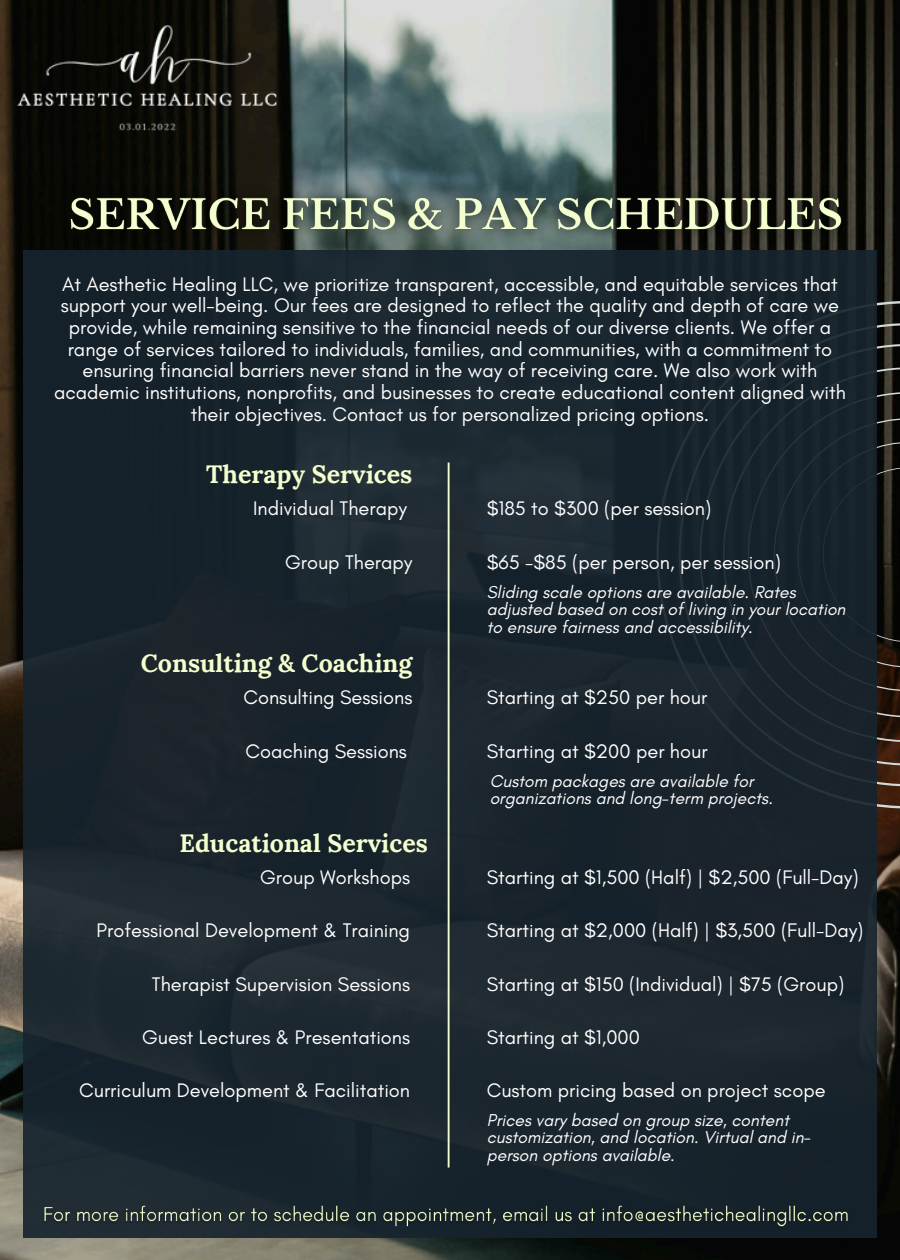
<style>
.page{position:relative;width:900px;height:1260px;background:#fff}
.page>*{position:absolute;margin:0;border:0;box-sizing:border-box;transform-origin:0 0}
.t1{font:700 25px "Lora";color:#f4ffcf}
.t2{font:20px/21.8px "Glacial Indifference";color:#fff;text-align:center}
.t3{font:italic 17.5px/17.5px "Glacial Indifference";color:#fff}
</style>
<div class="page">
<img style="left:0;top:0;width:900px;height:1260px">
<svg style="left:877px;top:323px;width:23px;height:463px;background:#271f18"></svg>
<div style="left:23px;top:250px;width:854px;height:987px;background:#17242e"></div>
<img style="left:51px;top:178px;width:812px;height:72px">
<hr style="left:448px;top:463px;width:2px;height:705px;background:#f4ffcf">
<img style="left:35px;top:1199px;width:813px;height:36px">
<img style="left:17px;top:9px;width:266px;height:137px">
<p class="t2" style="left:54px;top:273px;width:793px">At Aesthetic Healing LLC, we prioritize transparent, accessible, and equitable services that support your well-being. Our fees are designed to reflect the quality and depth of care we provide, while remaining sensitive to the financial needs of our diverse clients. We offer a range of services tailored to individuals, families, and communities, with a commitment to ensuring financial barriers never stand in the way of receiving care. We also work with academic institutions, nonprofits, and businesses to create educational content aligned with their objectives. Contact us for personalized pricing options.</p>
<h3 class="t1" style="left:206px;top:458px;width:208px">Therapy Services</h3>
<h2 class="t2" style="left:253px;top:497px;width:155px">Individual Therapy</h2>
<h3 class="t2" style="left:285px;top:551px;width:129px">Group Therapy</h3>
<h3 class="t2" style="left:487px;top:497px;width:226px">$185 to $300 (per session)</h3>
<h2 class="t2" style="left:487px;top:551px;width:296px">$65 -$85 (per person, per session)</h2>
<h3 class="t3" style="left:487px;top:583px;width:360px">Sliding scale options are available. Rates adjusted based on cost of living in your location to ensure fairness and accessibility.</h3>
<h3 class="t1" style="left:141px;top:647px;width:273px">Consulting &amp; Coaching</h3>
<h3 class="t2" style="left:244px;top:686px;width:170px">Consulting Sessions</h3>
<h3 class="t2" style="left:245px;top:740px;width:163px">Coaching Sessions</h3>
<h3 class="t1" style="left:179px;top:826px;width:250px">Educational Services</h3>
<h3 class="t2" style="left:260px;top:866px;width:151px">Group Workshops</h3>
<h3 class="t2" style="left:97px;top:919px;width:315px">Professional Development &amp; Training</h3>
<h3 class="t2" style="left:152px;top:973px;width:260px">Therapist Supervision Sessions</h3>
<p class="t2" style="left:142px;top:1026px;width:270px">Guest Lectures &amp; Presentations</p>
<h3 class="t2" style="left:79px;top:1079px;width:332px">Curriculum Development &amp; Facilitation</h3>
<h3 class="t2" style="left:487px;top:686px;width:222px">Starting at $250 per hour</h3>
<h2 class="t2" style="left:487px;top:740px;width:222px">Starting at $200 per hour</h2>
<h3 class="t3" style="left:490px;top:772px;width:285px">Custom packages are available for organizations and long-term projects.</h3>
<h3 class="t2" style="left:487px;top:866px;width:373px">Starting at $1,500 (Half) | $2,500 (Full-Day)</h3>
<p class="t2" style="left:487px;top:919px;width:378px">Starting at $2,000 (Half) | $3,500 (Full-Day)</p>
<h3 class="t2" style="left:487px;top:973px;width:359px">Starting at $150 (Individual) | $75 (Group)</h3>
<h3 class="t2" style="left:487px;top:1026px;width:155px">Starting at $1,000</h3>
<h3 class="t2" style="left:487px;top:1079px;width:340px">Custom pricing based on project scope</h3>
<h3 class="t3" style="left:487px;top:1111px;width:326px">Prices vary based on group size, content customization, and location. Virtual and in&shy;person options available.</h3>
</div>
